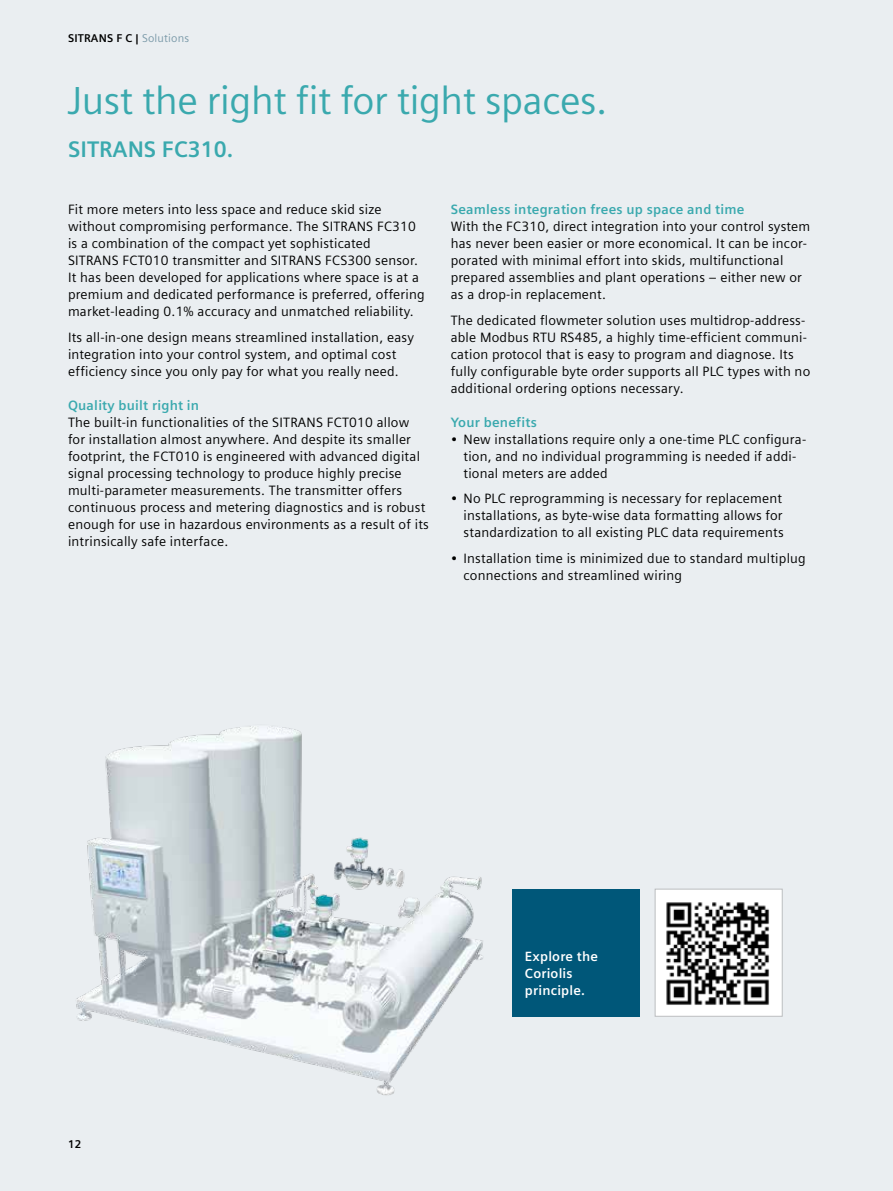
<style>
.page{position:relative;width:893px;height:1191px;background:#eaeef1}
.page>*{position:absolute;margin:0;border:0;box-sizing:border-box;transform-origin:0 0}
.t1{font:39px "Siemens Sans Global";letter-spacing:-.01em;color:#3aa9ae}
.t2{font:700 22.5px "Siemens Sans Global";color:#3aa9ae}
.t3{font:13.5px/17px "Siemens Sans Global";letter-spacing:.015em;color:#000}
.t4{font:700 13.5px "Siemens Sans Global";letter-spacing:.015em;color:#3aa9ae}
.t5{font:700 13.35px/17.4px "Siemens Sans Global";letter-spacing:.015em;color:#fff}
.t6{font:700 11.25px "Siemens Sans Global";letter-spacing:.015em;color:#000}
.s1{font-weight:400;color:#7b9aa9}
</style>
<div class="page">
<img style="left:76px;top:726px;width:407px;height:370px">
<div style="left:512px;top:889px;width:128px;height:127px;background:#005779"></div>
<div style="left:655px;top:889px;width:127px;height:127px;background:#fff;border:1px solid #bcbec0"></div>
<img style="left:666px;top:902px;width:104px;height:103px">
<p class="t6" style="left:68px;top:32px;width:123px">SITRANS F C | <span class="s1">Solutions</span></p>
<h1 class="t1" style="left:68px;top:72px;width:541px">Just the right fit for tight spaces.</h1>
<h2 class="t2" style="left:68px;top:136px;width:167px">SITRANS FC310.</h2>
<p class="t3" style="left:68px;top:201px;width:358px">Fit more meters into less space and reduce skid size without compromising performance. The SITRANS FC310 is a combination of the compact yet sophisticated SITRANS FCT010 transmitter and SITRANS FCS300 sensor.<br>It has been developed for applications where space is at a premium and dedicated performance is preferred, offering market-leading 0.1% accuracy and unmatched reliability.</p>
<p class="t3" style="left:68px;top:329px;width:347px">Its all-in-one design means streamlined installation, easy integration into your control system, and optimal cost efficiency since you only pay for what you really need.</p>
<p class="t4" style="left:68px;top:397px;width:133px">Quality built right in</p>
<p class="t3" style="left:68px;top:414px;width:362px">The built-in functionalities of the SITRANS FCT010 allow for installation almost anywhere. And despite its smaller footprint, the FCT010 is engineered with advanced digital signal processing technology to produce highly precise multi-parameter measurements. The transmitter offers continuous process and metering diagnostics and is robust enough for use in hazardous environments as a result of its intrinsically safe interface.</p>
<p class="t4" style="left:451px;top:201px;width:295px">Seamless integration frees up space and time</p>
<p class="t3" style="left:451px;top:218px;width:361px">With the FC310, direct integration into your control system has never been easier or more economical. It can be incor&shy;porated with minimal effort into skids, multifunctional prepared assemblies and plant operations – either new or as a drop-in replacement.</p>
<p class="t3" style="left:451px;top:312px;width:361px">The dedicated flowmeter solution uses multidrop-address&shy;able Modbus RTU RS485, a highly time-efficient communi&shy;cation protocol that is easy to program and diagnose. Its fully configurable byte order supports all PLC types with no additional ordering options necessary.</p>
<p class="t4" style="left:451px;top:414px;width:88px">Your benefits</p>
<p class="t3" style="left:463px;top:431px;width:344px;text-indent:-13px">• New installations require only a one-time PLC configura&shy;tion, and no individual programming is needed if addi&shy;tional meters are added</p>
<p class="t3" style="left:463px;top:491px;width:322px;text-align:justify;text-indent:-13px">• No PLC reprogramming is necessary for replacement installations, as byte-wise data formatting allows for standardization to all existing PLC data requirements</p>
<p class="t3" style="left:463px;top:550px;width:344px;text-indent:-13px">• Installation time is minimized due to standard multiplug connections and streamlined wiring</p>
<p class="t6" style="left:68px;top:1137px;width:15px">12</p>
<p class="t5" style="left:525px;top:947px;width:75px">Explore the<br>Coriolis principle.</p>
</div>
